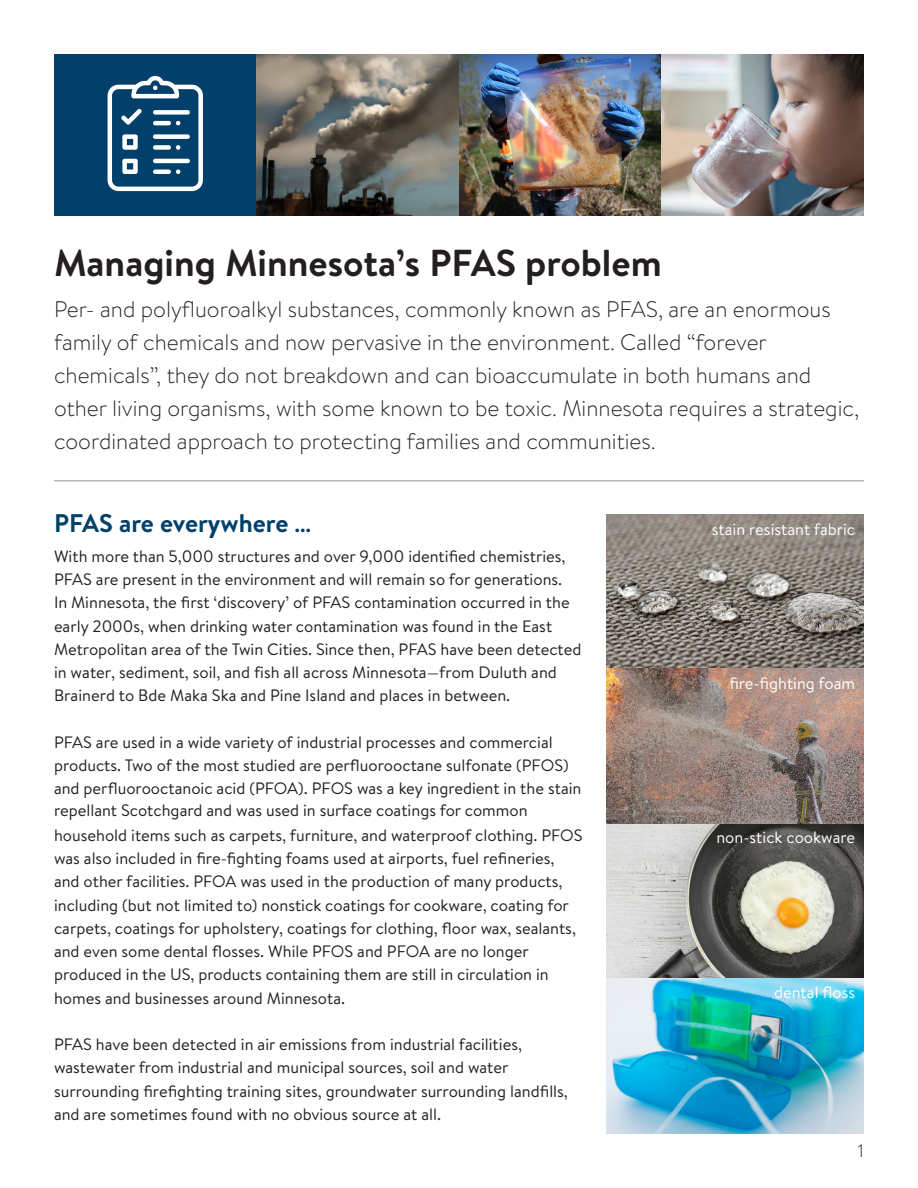
<style>
.page{position:relative;width:918px;height:1188px;background:#fff}
.page>*{position:absolute;margin:0;border:0;box-sizing:border-box;transform-origin:0 0}
.t1{font:700 37.5px "Brandon Text";color:#231f20}
.t2{font:700 25.5px "Brandon Text";color:#00406b}
.t3{font:300 22.5px/33px "Brandon Text";color:#231f20}
.t4{font:300 18px "Brandon Text";color:#231f20}
.t5{font:16.5px/23.2px "Brandon Text";color:#231f20}
.t6{font:16.5px "Brandon Text";color:#fff}
</style>
<div class="page">
<div style="left:54px;top:54px;width:202px;height:162px;background:#00406b"></div>
<hr style="left:54px;top:480px;width:810px;height:1px;background:#939598">
<img style="left:256px;top:54px;width:406px;height:162px">
<img style="left:662px;top:54px;width:202px;height:162px">
<svg style="left:108px;top:76px;width:95px;height:115px"></svg>
<img style="left:606px;top:514px;width:258px;height:620px">
<p class="t1" style="left:54px;top:237px;width:609px">Managing Minnesota’s PFAS problem</p>
<p class="t3" style="left:54px;top:292px;width:807px">Per- and polyfluoroalkyl substances, commonly known as PFAS, are an enormous family of chemicals and now pervasive in the environment. Called “forever chemicals”, they do not breakdown and can bioaccumulate in both humans and other living organisms, with some known to be toxic. Minnesota requires a strategic, coordinated approach to protecting families and communities.</p>
<p class="t2" style="left:54px;top:505px;width:259px">PFAS are everywhere …</p>
<p class="t5" style="left:54px;top:544px;width:529px">With more than 5,000 structures and over 9,000 identified chemistries, PFAS are present in the environment and will remain so for generations.<br>In Minnesota, the first ‘discovery’ of PFAS contamination occurred in the early 2000s, when drinking water contamination was found in the East Metropolitan area of the Twin Cities. Since then, PFAS have been detected in water, sediment, soil, and fish all across Minnesota—from Duluth and Brainerd to Bde Maka Ska and Pine Island and places in between.</p>
<p class="t5" style="left:54px;top:730px;width:529px">PFAS are used in a wide variety of industrial processes and commercial products. Two of the most studied are perfluorooctane sulfonate (PFOS) and perfluorooctanoic acid (PFOA). PFOS was a key ingredient in the stain</p>
<p class="t5" style="left:54px;top:798px;width:530px;line-height:24.8px">repellant Scotchgard and was used in surface coatings for common household items such as carpets, furniture, and waterproof clothing. PFOS</p>
<p class="t5" style="left:54px;top:846px;width:523px">was also included in fire-fighting foams used at airports, fuel refineries, and other facilities. PFOA was used in the production of many products, including (but not limited to) nonstick coatings for cookware, coating for carpets, coatings for upholstery, coatings for clothing, floor wax, sealants, and even some dental flosses. While PFOS and PFOA are no longer produced in the US, products containing them are still in circulation in homes and businesses around Minnesota.</p>
<p class="t5" style="left:54px;top:1032px;width:515px">PFAS have been detected in air emissions from industrial facilities, wastewater from industrial and municipal sources, soil and water surrounding firefighting training sites, groundwater surrounding landfills, and are sometimes found with no obvious source at all.</p>
<p class="t6" style="left:712px;top:518px;width:145px">stain resistant fabric</p>
<p class="t6" style="left:729px;top:672px;width:127px">fire-fighting foam</p>
<p class="t6" style="left:716px;top:826px;width:140px">non-stick cookware</p>
<p class="t6" style="left:774px;top:981px;width:83px">dental floss</p>
<p class="t4" style="left:858px;top:1139px;width:8px">1</p>
</div>
